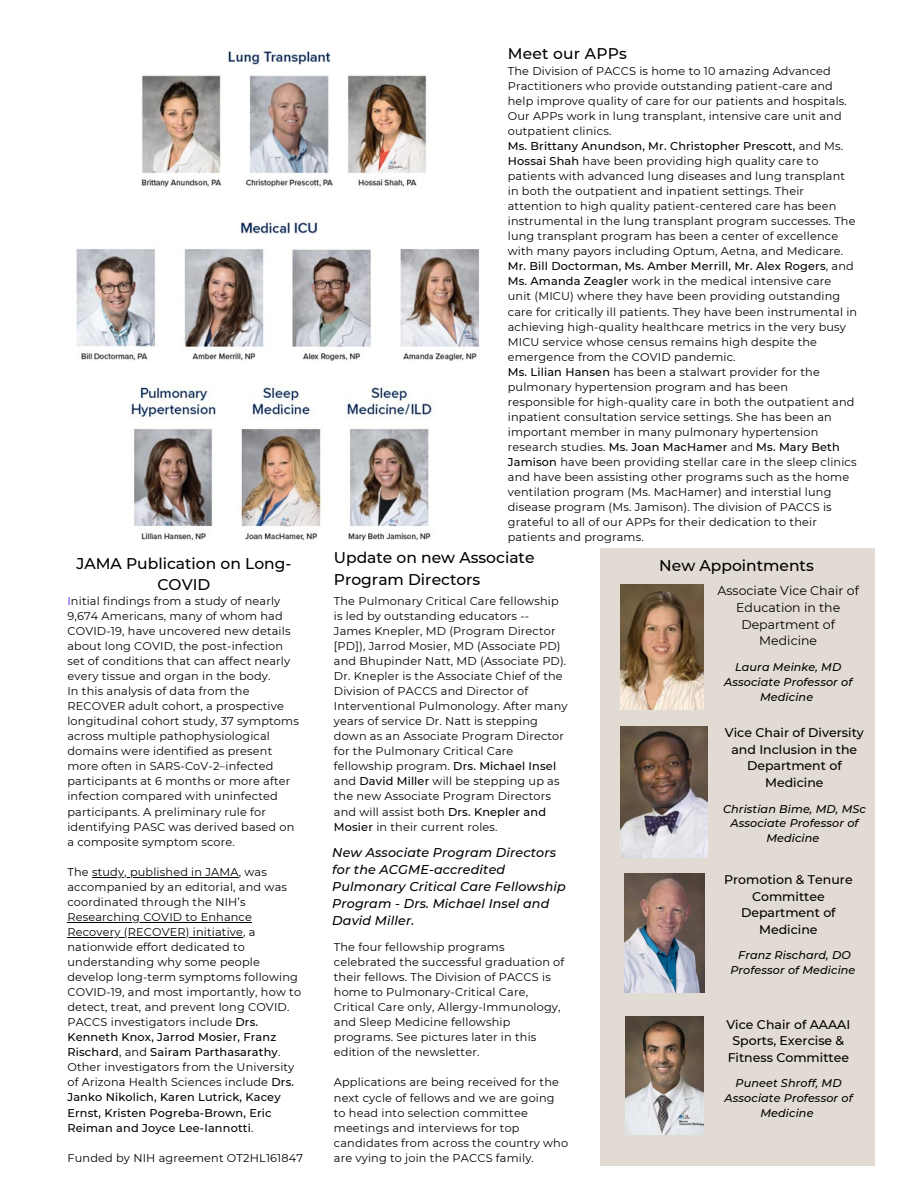
<style>
.page{position:relative;width:918px;height:1188px;background:#fff}
.page>*{position:absolute;margin:0;border:0;box-sizing:border-box;transform-origin:0 0}
.t1{font:500 15.45px/21.3px "Montserrat";color:#000;text-align:center}
.t2{font:italic 500 12.75px/17px "Montserrat";letter-spacing:.01em;color:#000}
.t3{font:500 12.45px/16.6px "Montserrat";color:#000;text-align:center}
.t4{font:12.45px/16.6px "Montserrat";color:#000;text-align:center}
.t5{font:11.25px/15px "Montserrat";letter-spacing:.015em;color:#000}
.t6{font:italic 500 11.25px/15px "Montserrat";letter-spacing:.01em;color:#000;text-align:center}
.s1{color:#5e17eb}
.s2{font-weight:500}
</style>
<div class="page">
<div style="left:600px;top:548px;width:275px;height:617px;background:#e1dbd3"></div>
<img style="left:620px;top:727px;width:87px;height:130px">
<img style="left:76px;top:51px;width:403px;height:490px">
<img style="left:620px;top:585px;width:84px;height:125px">
<img style="left:625px;top:874px;width:79px;height:119px">
<img style="left:625px;top:1016px;width:79px;height:118px">
<hr style="left:92px;top:877px;width:147px;height:1px;background:#000">
<hr style="left:67px;top:922px;width:185px;height:1px;background:#000">
<hr style="left:67px;top:937px;width:176px;height:1px;background:#000">
<p class="t1" style="left:76px;top:553px;width:216px">JAMA Publication on Long-<br>COVID</p>
<p class="t5" style="left:67px;top:593px;width:225px"><span class="s1">I</span>nitial findings from a study of nearly 9,674 Americans, many of whom had COVID-19, have uncovered new details about long COVID, the post-infection set of conditions that can affect nearly every tissue and organ in the body.</p>
<p class="t5" style="left:67px;top:684px;width:233px">In this analysis of data from the RECOVER adult cohort, a prospective longitudinal cohort study, 37 symptoms across multiple pathophysiological domains were identified as present more often in SARS-CoV-2–infected participants at 6 months or more after infection compared with uninfected participants. A preliminary rule for identifying PASC was derived based on a composite symptom score.</p>
<p class="t5" style="left:67px;top:864px;width:235px">The study, published in JAMA, was accompanied by an editorial, and was coordinated through the NIH’s Researching COVID to Enhance Recovery (RECOVER) initiative, a nationwide effort dedicated to understanding why some people develop long-term symptoms following COVID-19, and most importantly, how to detect, treat, and prevent long COVID.<br>PACCS investigators include <span class="s2">Drs.<br>Kenneth Knox, Jarrod Mosier, Franz Rischard</span>, and <span class="s2">Sairam Parthasarathy</span>.<br>Other investigators from the University of Arizona Health Sciences include <span class="s2">Drs.<br>Janko Nikolich, Karen Lutrick, Kacey Ernst, Kristen Pogreba-Brown, Eric Reiman and Joyce Lee-Iannotti</span>.</p>
<p class="t5" style="left:67px;top:1150px;width:237px">Funded by NIH agreement OT2HL161847</p>
<p class="t1" style="left:508px;top:42px;width:121px">Meet our APPs</p>
<p class="t5" style="left:508px;top:63px;width:341px">The Division of PACCS is home to 10 amazing Advanced Practitioners who provide outstanding patient-care and help improve quality of care for our patients and hospitals.<br>Our APPs work in lung transplant, intensive care unit and outpatient clinics.</p>
<p class="t5" style="left:508px;top:138px;width:349px"><span class="s2">Ms. Brittany Anundson, Mr. Christopher Prescott,</span> and Ms.<br><span class="s2">Hossai Shah</span> have been providing high quality care to patients with advanced lung diseases and lung transplant in both the outpatient and inpatient settings. Their attention to high quality patient-centered care has been instrumental in the lung transplant program successes. The lung transplant program has been a center of excellence with many payors including Optum, Aetna, and Medicare.</p>
<p class="t5" style="left:508px;top:259px;width:351px"><span class="s2">Mr. Bill Doctorman, Ms. Amber Merrill, Mr. Alex Rogers</span>, and <span class="s2">Ms. Amanda Zeagler</span> work in the medical intensive care unit (MICU) where they have been providing outstanding care for critically ill patients. They have been instrumental in achieving high-quality healthcare metrics in the very busy MICU service whose census remains high despite the emergence from the COVID pandemic.</p>
<p class="t5" style="left:508px;top:364px;width:350px"><span class="s2">Ms. Lilian Hansen</span> has been a stalwart provider for the pulmonary hypertension program and has been responsible for high-quality care in both the outpatient and inpatient consultation service settings. She has been an important member in many pulmonary hypertension research studies. <span class="s2">Ms. Joan MacHamer</span> and <span class="s2">Ms. Mary Beth Jamison</span> have been providing stellar care in the sleep clinics and have been assisting other programs such as the home ventilation program (Ms. MacHamer) and interstial lung disease program (Ms. Jamison). The division of PACCS is grateful to all of our APPs for their dedication to their patients and programs.</p>
<p class="t1" style="left:334px;top:547px;width:202px;text-align:left">Update on new Associate<br>Program Directors</p>
<p class="t5" style="left:334px;top:593px;width:235px">The Pulmonary Critical Care fellowship is led by outstanding educators -- James Knepler, MD (Program Director [PD]), Jarrod Mosier, MD (Associate PD) and Bhupinder Natt, MD (Associate PD).<br>Dr. Knepler is the Associate Chief of the Division of PACCS and Director of Interventional Pulmonology. After many years of service Dr. Natt is stepping down as an Associate Program Director for the Pulmonary Critical Care fellowship program. <span class="s2">Drs. Michael Insel </span>and <span class="s2">David Miller</span> will be stepping up as the new Associate Program Directors and will assist both <span class="s2">Drs. Knepler and Mosier</span> in their current roles.</p>
<p class="t2" style="left:332px;top:844px;width:235px">New Associate Program Directors for the ACGME-accredited<br>Pulmonary Critical Care Fellowship<br>Program - Drs. Michael Insel and<br>David Miller.</p>
<p class="t5" style="left:334px;top:939px;width:232px">The four fellowship programs celebrated the successful graduation of their fellows. The Division of PACCS is home to Pulmonary-Critical Care, Critical Care only, Allergy-Immunology, and Sleep Medicine fellowship programs. See pictures later in this edition of the newsletter.</p>
<p class="t5" style="left:334px;top:1075px;width:236px">Applications are being received for the next cycle of fellows and we are going to head into selection committee meetings and interviews for top candidates from across the country who are vying to join the PACCS family.</p>
<p class="t1" style="left:659px;top:554px;width:156px">New Appointments</p>
<p class="t4" style="left:718px;top:582px;width:143px">Associate Vice Chair of<br>Education in the<br>Department of<br>Medicine</p>
<p class="t6" style="left:735px;top:660px;width:108px">Laura Meinke, MD</p>
<p class="t6" style="left:724px;top:675px;width:130px">Associate Professor of<br>Medicine</p>
<p class="t3" style="left:725px;top:724px;width:140px">Vice Chair of Diversity and Inclusion in the<br>Department of<br>Medicine</p>
<p class="t6" style="left:723px;top:801px;width:144px">Christian Bime, MD, MSc</p>
<p class="t6" style="left:730px;top:816px;width:130px">Associate Professor of<br>Medicine</p>
<p class="t3" style="left:724px;top:871px;width:130px">Promotion &amp; Tenure<br>Committee</p>
<p class="t3" style="left:741px;top:904px;width:96px">Department of<br>Medicine</p>
<p class="t6" style="left:738px;top:948px;width:114px">Franz Rischard, DO</p>
<p class="t6" style="left:730px;top:963px;width:127px">Professor of Medicine</p>
<p class="t3" style="left:726px;top:1016px;width:125px">Vice Chair of AAAAI<br>Sports, Exercise &amp;<br>Fitness Committee</p>
<p class="t6" style="left:736px;top:1076px;width:108px">Puneet Shroff, MD</p>
<p class="t6" style="left:725px;top:1091px;width:130px">Associate Professor of<br>Medicine</p>
</div>
